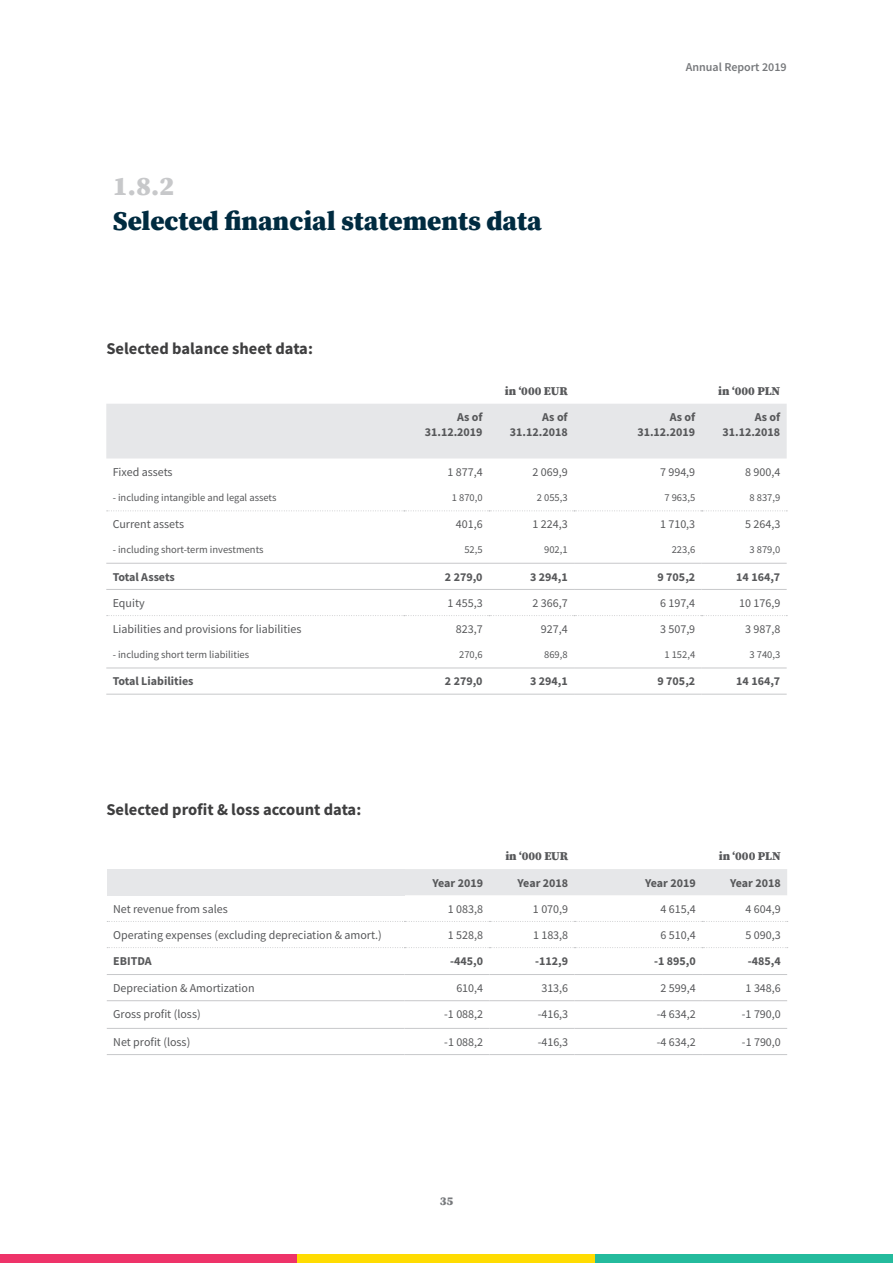
<style>
.page{position:relative;width:893px;height:1263px;background:#fff}
.page>*{position:absolute;margin:0;border:0;box-sizing:border-box;transform-origin:0 0}
.Sub-chapter_Title{font:900 27px "Source Serif Pro";color:#002b40}
.Sub-chapter_Number{font:900 27px "Source Serif Pro";color:#c7c8ca}
.Body{font:700 16.5px "Source Sans Pro";color:#3e3e3f}
.t1{font:12px "Source Sans Pro";color:#57585a}
.t2{font:700 12px "Source Sans Pro";color:#57585a}
.t3{font:900 12px "Source Serif Pro";color:#57585a}
.t4{font:600 12px "Source Sans Pro";color:#76787b}
.t5{font:900 12px "Source Serif Pro";color:#76787b}
.t6{font:10.5px "Source Sans Pro";color:#57585a}
</style>
<div class="page">
<div style="left:0;top:1254px;width:298px;height:9px;background:#ee3369"></div>
<div style="left:298px;top:1254px;width:297px;height:9px;background:#ffdc01"></div>
<div style="left:595px;top:1254px;width:298px;height:9px;background:#24bb9d"></div>
<div style="left:107px;top:869px;width:297px;height:26px;background:#e6e7e9"></div>
<div style="left:404px;top:869px;width:383px;height:26px;background:#e6e7e9"></div>
<hr style="left:702px;top:1000px;width:85px;height:1px;background:#c7c8ca">
<hr style="left:702px;top:1028px;width:85px;height:1px;background:#c7c8ca">
<hr style="left:702px;top:1054px;width:85px;height:1px;background:#c7c8ca">
<svg style="left:107px;top:921px;width:681px;height:1px"></svg>
<svg style="left:107px;top:947px;width:681px;height:1px"></svg>
<hr style="left:107px;top:974px;width:297px;height:1px;background:#c7c8ca">
<hr style="left:404px;top:974px;width:85px;height:1px;background:#c7c8ca">
<hr style="left:489px;top:974px;width:86px;height:1px;background:#c7c8ca">
<hr style="left:575px;top:974px;width:127px;height:1px;background:#c7c8ca">
<hr style="left:702px;top:974px;width:85px;height:1px;background:#c7c8ca">
<hr style="left:107px;top:1000px;width:297px;height:1px;background:#c7c8ca">
<hr style="left:404px;top:1000px;width:85px;height:1px;background:#c7c8ca">
<hr style="left:489px;top:1000px;width:86px;height:1px;background:#c7c8ca">
<hr style="left:575px;top:1000px;width:127px;height:1px;background:#c7c8ca">
<hr style="left:107px;top:1028px;width:297px;height:1px;background:#c7c8ca">
<hr style="left:404px;top:1028px;width:85px;height:1px;background:#c7c8ca">
<hr style="left:489px;top:1028px;width:86px;height:1px;background:#c7c8ca">
<hr style="left:575px;top:1028px;width:127px;height:1px;background:#c7c8ca">
<hr style="left:107px;top:1054px;width:297px;height:1px;background:#c7c8ca">
<hr style="left:404px;top:1054px;width:85px;height:1px;background:#c7c8ca">
<hr style="left:489px;top:1054px;width:86px;height:1px;background:#c7c8ca">
<hr style="left:575px;top:1054px;width:127px;height:1px;background:#c7c8ca">
<div style="left:106px;top:404px;width:681px;height:54px;background:#e6e7e9"></div>
<hr style="left:106px;top:563px;width:298px;height:1px;background:#c7c8ca">
<hr style="left:574px;top:563px;width:128px;height:1px;background:#c7c8ca">
<hr style="left:702px;top:563px;width:85px;height:1px;background:#c7c8ca">
<hr style="left:106px;top:589px;width:298px;height:1px;background:#c7c8ca">
<hr style="left:574px;top:589px;width:128px;height:1px;background:#c7c8ca">
<hr style="left:702px;top:589px;width:85px;height:1px;background:#c7c8ca">
<hr style="left:106px;top:668px;width:298px;height:1px;background:#c7c8ca">
<hr style="left:574px;top:668px;width:128px;height:1px;background:#c7c8ca">
<hr style="left:702px;top:668px;width:85px;height:1px;background:#c7c8ca">
<hr style="left:106px;top:694px;width:298px;height:1px;background:#c7c8ca">
<hr style="left:574px;top:694px;width:128px;height:1px;background:#c7c8ca">
<hr style="left:702px;top:694px;width:85px;height:1px;background:#c7c8ca">
<svg style="left:107px;top:510px;width:680px;height:1px"></svg>
<svg style="left:107px;top:615px;width:680px;height:1px"></svg>
<hr style="left:404px;top:563px;width:85px;height:1px;background:#c7c8ca">
<hr style="left:489px;top:563px;width:85px;height:1px;background:#c7c8ca">
<hr style="left:404px;top:589px;width:85px;height:1px;background:#c7c8ca">
<hr style="left:489px;top:589px;width:85px;height:1px;background:#c7c8ca">
<hr style="left:404px;top:668px;width:85px;height:1px;background:#c7c8ca">
<hr style="left:489px;top:668px;width:85px;height:1px;background:#c7c8ca">
<hr style="left:404px;top:694px;width:85px;height:1px;background:#c7c8ca">
<hr style="left:489px;top:694px;width:85px;height:1px;background:#c7c8ca">
<p class="Sub-chapter_Number" style="left:113px;top:167px;width:63px">1.8.2</p>
<p class="Sub-chapter_Title" style="left:113px;top:202px;width:430px">Selected financial statements data</p>
<p class="Body" style="left:106px;top:338px;width:208px">Selected balance sheet data:</p>
<p class="t4" style="left:686px;top:59px;width:102px">Annual Report 2019</p>
<p class="t2" style="left:457px;top:409px;width:27px">As of</p>
<p class="t2" style="left:425px;top:423px;width:59px">31.12.2019</p>
<p class="t3" style="left:505px;top:383px;width:64px">in ‘000 EUR</p>
<p class="t3" style="left:718px;top:383px;width:63px">in ‘000 PLN</p>
<p class="t2" style="left:542px;top:409px;width:27px">As of</p>
<p class="t2" style="left:510px;top:423px;width:59px">31.12.2018</p>
<p class="t2" style="left:670px;top:409px;width:27px">As of</p>
<p class="t2" style="left:637px;top:423px;width:59px">31.12.2019</p>
<p class="t2" style="left:755px;top:409px;width:27px">As of</p>
<p class="t2" style="left:722px;top:423px;width:59px">31.12.2018</p>
<p class="t1" style="left:113px;top:464px;width:61px">Fixed assets</p>
<p class="t1" style="left:447px;top:464px;width:37px">1 877,4</p>
<p class="t1" style="left:532px;top:464px;width:37px">2 069,9</p>
<p class="t1" style="left:660px;top:464px;width:37px">7 994,9</p>
<p class="t1" style="left:745px;top:464px;width:37px">8 900,4</p>
<p class="t6" style="left:113px;top:491px;width:165px">- including intangible and legal assets</p>
<p class="t6" style="left:452px;top:491px;width:32px">1 870,0</p>
<p class="t6" style="left:537px;top:491px;width:32px">2 055,3</p>
<p class="t6" style="left:664px;top:491px;width:32px">7 963,5</p>
<p class="t6" style="left:749px;top:491px;width:32px">8 837,9</p>
<p class="t1" style="left:113px;top:517px;width:73px">Current assets</p>
<p class="t1" style="left:456px;top:517px;width:28px">401,6</p>
<p class="t1" style="left:532px;top:517px;width:37px">1 224,3</p>
<p class="t1" style="left:660px;top:517px;width:37px">1 710,3</p>
<p class="t1" style="left:745px;top:517px;width:37px">5 264,3</p>
<p class="t6" style="left:113px;top:543px;width:152px">- including short-term investments</p>
<p class="t6" style="left:464px;top:543px;width:20px">52,5</p>
<p class="t6" style="left:544px;top:543px;width:25px">902,1</p>
<p class="t6" style="left:672px;top:543px;width:25px">223,6</p>
<p class="t6" style="left:749px;top:543px;width:32px">3 879,0</p>
<p class="t2" style="left:113px;top:569px;width:64px">Total Assets</p>
<p class="t2" style="left:445px;top:569px;width:39px">2 279,0</p>
<p class="t2" style="left:530px;top:569px;width:39px">3 294,1</p>
<p class="t2" style="left:658px;top:569px;width:39px">9 705,2</p>
<p class="t2" style="left:736px;top:569px;width:46px">14 164,7</p>
<p class="t1" style="left:113px;top:595px;width:34px">Equity</p>
<p class="t1" style="left:447px;top:595px;width:37px">1 455,3</p>
<p class="t1" style="left:532px;top:595px;width:37px">2 366,7</p>
<p class="t1" style="left:660px;top:595px;width:37px">6 197,4</p>
<p class="t1" style="left:739px;top:595px;width:43px">10 176,9</p>
<p class="t1" style="left:113px;top:621px;width:190px">Liabilities and provisions for liabilities</p>
<p class="t1" style="left:456px;top:621px;width:28px">823,7</p>
<p class="t1" style="left:541px;top:621px;width:28px">927,4</p>
<p class="t1" style="left:660px;top:621px;width:37px">3 507,9</p>
<p class="t1" style="left:745px;top:621px;width:37px">3 987,8</p>
<p class="t6" style="left:113px;top:648px;width:138px">- including short term liabilities</p>
<p class="t6" style="left:459px;top:648px;width:25px">270,6</p>
<p class="t6" style="left:544px;top:648px;width:25px">869,8</p>
<p class="t6" style="left:664px;top:648px;width:32px">1 152,4</p>
<p class="t6" style="left:749px;top:648px;width:32px">3 740,3</p>
<p class="t2" style="left:113px;top:673px;width:82px">Total Liabilities</p>
<p class="t2" style="left:445px;top:673px;width:39px">2 279,0</p>
<p class="t2" style="left:530px;top:673px;width:39px">3 294,1</p>
<p class="t2" style="left:658px;top:673px;width:39px">9 705,2</p>
<p class="t2" style="left:736px;top:673px;width:46px">14 164,7</p>
<p class="Body" style="left:106px;top:798px;width:256px">Selected profit &amp; loss account data:</p>
<p class="t3" style="left:505px;top:848px;width:64px">in ‘000 EUR</p>
<p class="t3" style="left:719px;top:848px;width:63px">in ‘000 PLN</p>
<p class="t2" style="left:433px;top:874px;width:52px">Year 2019</p>
<p class="t2" style="left:518px;top:874px;width:52px">Year 2018</p>
<p class="t2" style="left:645px;top:874px;width:52px">Year 2019</p>
<p class="t2" style="left:730px;top:874px;width:52px">Year 2018</p>
<p class="t1" style="left:113px;top:901px;width:116px">Net revenue from sales</p>
<p class="t1" style="left:448px;top:901px;width:37px">1 083,8</p>
<p class="t1" style="left:533px;top:901px;width:37px">1 070,9</p>
<p class="t1" style="left:661px;top:901px;width:37px">4 615,4</p>
<p class="t1" style="left:746px;top:901px;width:37px">4 604,9</p>
<p class="t1" style="left:113px;top:927px;width:270px">Operating expenses (excluding depreciation &amp; amort.)</p>
<p class="t1" style="left:448px;top:927px;width:37px">1 528,8</p>
<p class="t1" style="left:533px;top:927px;width:37px">1 183,8</p>
<p class="t1" style="left:661px;top:927px;width:37px">6 510,4</p>
<p class="t1" style="left:746px;top:927px;width:37px">5 090,3</p>
<p class="t2" style="left:113px;top:953px;width:40px">EBITDA</p>
<p class="t2" style="left:450px;top:953px;width:34px">-445,0</p>
<p class="t2" style="left:535px;top:953px;width:34px">-112,9</p>
<p class="t2" style="left:654px;top:953px;width:43px">-1 895,0</p>
<p class="t2" style="left:748px;top:953px;width:34px">-485,4</p>
<p class="t1" style="left:113px;top:980px;width:143px">Depreciation &amp; Amortization</p>
<p class="t1" style="left:456px;top:980px;width:28px">610,4</p>
<p class="t1" style="left:541px;top:980px;width:28px">313,6</p>
<p class="t1" style="left:661px;top:980px;width:37px">2 599,4</p>
<p class="t1" style="left:746px;top:980px;width:37px">1 348,6</p>
<p class="t1" style="left:113px;top:1006px;width:89px">Gross profit (loss)</p>
<p class="t1" style="left:444px;top:1006px;width:40px">-1 088,2</p>
<p class="t1" style="left:538px;top:1006px;width:32px">-416,3</p>
<p class="t1" style="left:657px;top:1006px;width:40px">-4 634,2</p>
<p class="t1" style="left:742px;top:1006px;width:40px">-1 790,0</p>
<p class="t1" style="left:113px;top:1034px;width:79px">Net profit (loss)</p>
<p class="t1" style="left:444px;top:1034px;width:40px">-1 088,2</p>
<p class="t1" style="left:538px;top:1034px;width:32px">-416,3</p>
<p class="t1" style="left:657px;top:1034px;width:40px">-4 634,2</p>
<p class="t1" style="left:742px;top:1034px;width:40px">-1 790,0</p>
<p class="t5" style="left:440px;top:1192px;width:15px">35</p>
</div>
